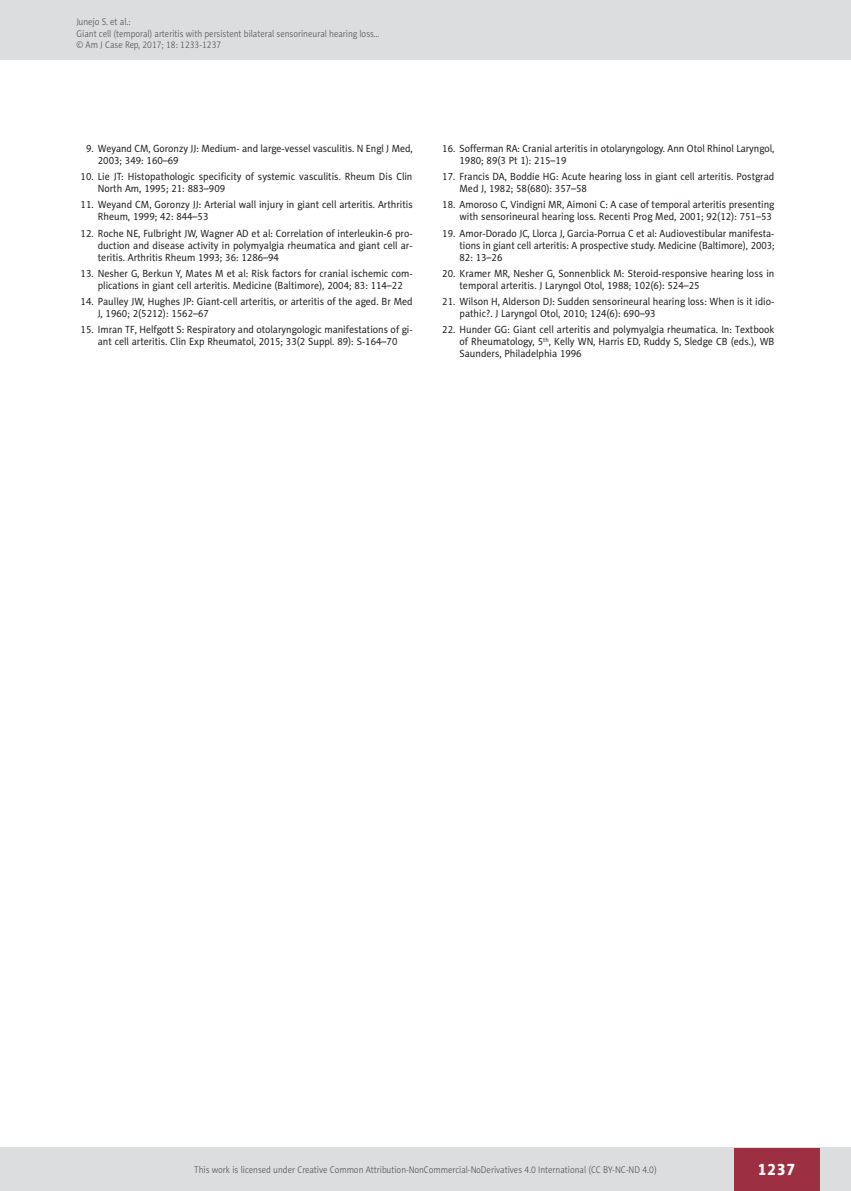
<style>
.page{position:relative;width:851px;height:1191px;background:#fff}
.page>*{position:absolute;margin:0;border:0;box-sizing:border-box;transform-origin:0 0}
.t1{font:16.5px "Naomi Sans EFN Heavy";color:#fff}
.AJCR_Referencje_punk{font:10.5px/12px "Naomi Sans EFN";color:#231f20;scale:.95 1}
.AJCR_Referencje_punk-2{font:10.5px/12px "Naomi Sans EFN";color:#231f20;scale:.94 1}
.t2{font:9.75px/11.2px "Naomi Sans EFN Light";color:#57585a;scale:.9 1}
</style>
<div class="page">
<div style="left:0;top:1148px;width:850px;height:43px;background:#dcdddf"></div>
<div style="left:733px;top:1147px;width:86px;height:43px;background:#9d2f42"></div>
<div style="left:0;top:0;width:850px;height:60px;background:#dcdddf"></div>
<p class="t2" style="left:77px;top:16px;width:338px">Junejo S. et al.:<br>Giant cell (temporal) arteritis with persistent bilateral sensorineural hearing loss… © Am J Case Rep, 2017; 18: 1233-1237</p>
<p class="AJCR_Referencje_punk-2" style="left:98px;top:142px;width:336px;text-indent:-12px">9. Weyand CM, Goronzy JJ: Medium- and large-vessel vasculitis. N Engl J Med,<br>2003; 349: 160–69</p>
<p class="AJCR_Referencje_punk" style="left:98px;top:171px;width:332px;text-indent:-17px">10. Lie JT: Histopathologic specificity of systemic vasculitis. Rheum Dis Clin<br>North Am, 1995; 21: 883–909</p>
<p class="AJCR_Referencje_punk" style="left:98px;top:199px;width:333px;text-indent:-17px">11. Weyand CM, Goronzy JJ: Arterial wall injury in giant cell arteritis. Arthritis<br>Rheum, 1999; 42: 844–53</p>
<p class="AJCR_Referencje_punk" style="left:98px;top:227px;width:333px;text-align:justify;text-indent:-17px">12. Roche NE, Fulbright JW, Wagner AD et al: Correlation of interleukin-6 pro&shy;duction and disease activity in polymyalgia rheumatica and giant cell ar&shy;teritis. Arthritis Rheum 1993; 36: 1286–94</p>
<p class="AJCR_Referencje_punk" style="left:98px;top:267px;width:333px;text-indent:-17px">13. Nesher G, Berkun Y, Mates M et al: Risk factors for cranial ischemic com&shy;plications in giant cell arteritis. Medicine (Baltimore), 2004; 83: 114–22</p>
<p class="AJCR_Referencje_punk" style="left:98px;top:296px;width:333px;text-indent:-17px">14. Paulley JW, Hughes JP: Giant-cell arteritis, or arteritis of the aged. Br Med<br>J, 1960; 2(5212): 1562–67</p>
<p class="AJCR_Referencje_punk" style="left:81px;top:324px;width:351px;text-align:center">15. Imran TF, Helfgott S: Respiratory and otolaryngologic manifestations of gi&shy;ant cell arteritis. Clin Exp Rheumatol, 2015; 33(2 Suppl. 89): S-164–70</p>
<p class="AJCR_Referencje_punk" style="left:459px;top:142px;width:333px;text-indent:-17px">16. Sofferman RA: Cranial arteritis in otolaryngology. Ann Otol Rhinol Laryngol,<br>1980; 89(3 Pt 1): 215–19</p>
<p class="AJCR_Referencje_punk" style="left:459px;top:171px;width:333px;text-indent:-17px">17. Francis DA, Boddie HG: Acute hearing loss in giant cell arteritis. Postgrad<br>Med J, 1982; 58(680): 357–58</p>
<p class="AJCR_Referencje_punk" style="left:442px;top:199px;width:351px;text-align:right">18. Amoroso C, Vindigni MR, Aimoni C: A case of temporal arteritis presenting with sensorineural hearing loss. Recenti Prog Med, 2001; 92(12): 751–53</p>
<p class="AJCR_Referencje_punk" style="left:459px;top:227px;width:333px;text-align:justify;text-indent:-17px">19. Amor-Dorado JC, Llorca J, Garcia-Porrua C et al: Audiovestibular manifesta&shy;tions in giant cell arteritis: A prospective study. Medicine (Baltimore), 2003; 82: 13–26</p>
<p class="AJCR_Referencje_punk" style="left:459px;top:267px;width:333px;text-indent:-17px">20. Kramer MR, Nesher G, Sonnenblick M: Steroid-responsive hearing loss in temporal arteritis. J Laryngol Otol, 1988; 102(6): 524–25</p>
<p class="AJCR_Referencje_punk" style="left:459px;top:296px;width:333px;text-indent:-17px">21. Wilson H, Alderson DJ: Sudden sensorineural hearing loss: When is it idio&shy;pathic?. J Laryngol Otol, 2010; 124(6): 690–93</p>
<p class="AJCR_Referencje_punk" style="left:459px;top:324px;width:333px;text-align:justify;text-indent:-17px">22. Hunder GG: Giant cell arteritis and polymyalgia rheumatica. In: Textbook of Rheumatology, 5<sup>th</sup>, Kelly WN, Harris ED, Ruddy S, Sledge CB (eds.), WB Saunders, Philadelphia 1996</p>
<p class="t2" style="left:194px;top:1164px;width:515px">This work is licensed under Creative Common Attribution-NonCommercial-NoDerivatives 4.0 International (CC BY-NC-ND 4.0)</p>
<h1 class="t1" style="left:757px;top:1159px;width:40px">1237</h1>
</div>
